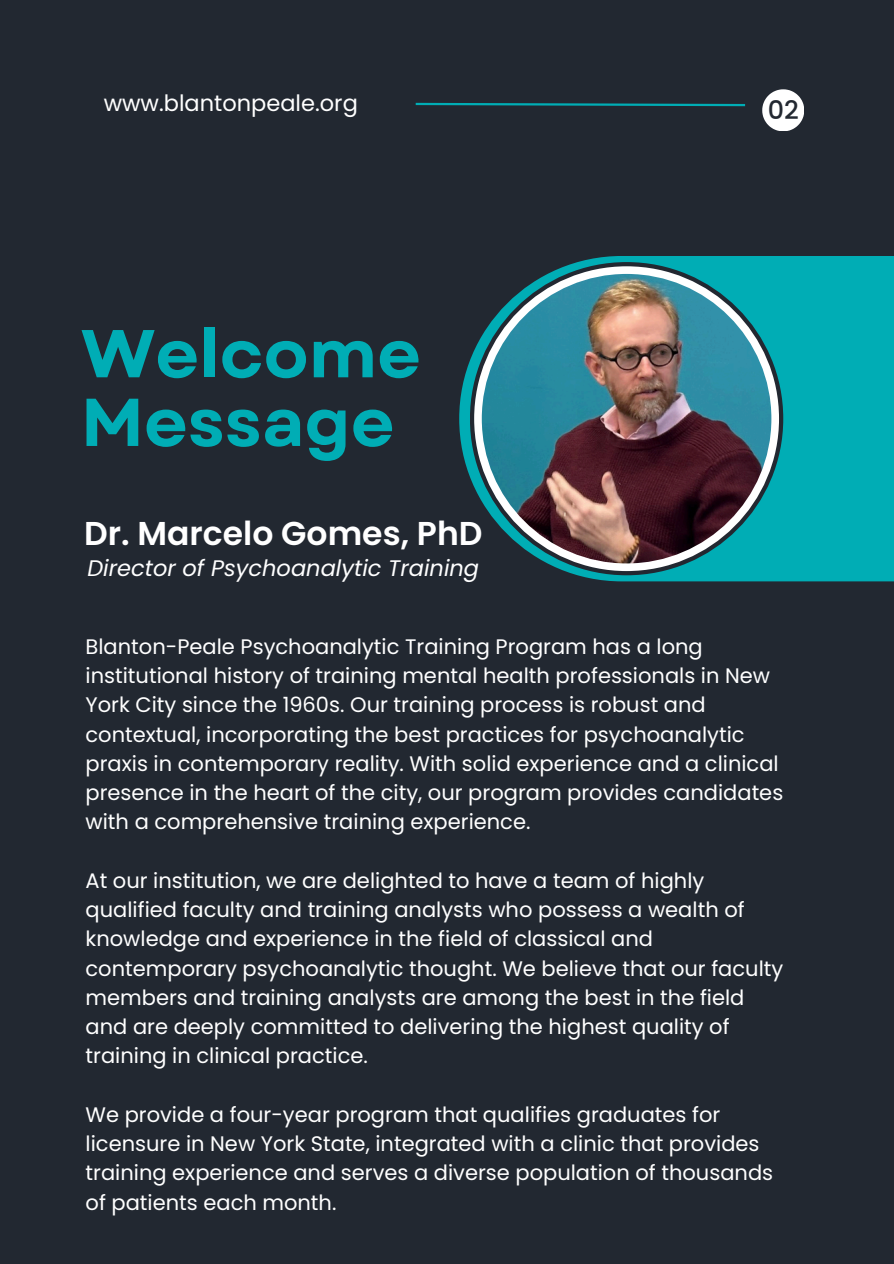
<style>
.page{position:relative;width:894px;height:1264px;background:#fff}
.page>*{position:absolute;margin:0;border:0;box-sizing:border-box;transform-origin:0 0}
.t1{font:700 67.5px/68.7px "Garet";color:#00adb5}
.t2{font:600 33px "Poppins";color:#fff}
.t3{font:500 25.5px "Poppins";color:#222831}
.t4{font:italic 22.5px "Poppins";color:#fff}
.t5{font:22.5px "Poppins";color:#fff}
.t6{font:21px/29.2px "Poppins";color:#fff}
</style>
<div class="page">
<div style="left:0;top:0;width:893px;height:1263px;background:#222831"></div>
<svg style="left:459px;top:256px;width:434px;height:325px;fill:#00adb5"></svg>
<svg style="left:470px;top:262px;width:313px;height:313px"></svg>
<div style="left:474px;top:266px;width:304px;height:305px;background:#fff;border-radius:50%"></div>
<img style="left:481px;top:274px;width:290px;height:289px;border-radius:50%">
<svg style="left:415px;top:102px;width:331px;height:5px"></svg>
<svg style="left:762px;top:89px;width:41px;height:42px"></svg>
<p class="t5" style="left:104px;top:87px;width:256px">www.blantonpeale.org</p>
<p class="t3" style="left:767px;top:92px;width:33px">02</p>
<h2 class="t1" style="left:81px;top:319px;width:341px">Welcome<br>Message</h2>
<h1 class="t2" style="left:84px;top:510px;width:400px">Dr. Marcelo Gomes, PhD</h1>
<p class="t4" style="left:87px;top:552px;width:393px">Director of Psychoanalytic Training</p>
<p class="t6" style="left:86px;top:631px;width:699px">Blanton-Peale Psychoanalytic Training Program has a long institutional history of training mental health professionals in New York City since the 1960s. Our training process is robust and contextual, incorporating the best practices for psychoanalytic praxis in contemporary reality. With solid experience and a clinical presence in the heart of the city, our program provides candidates with a comprehensive training experience.</p>
<p class="t6" style="left:86px;top:865px;width:699px">At our institution, we are delighted to have a team of highly qualified faculty and training analysts who possess a wealth of knowledge and experience in the field of classical and contemporary psychoanalytic thought. We believe that our faculty members and training analysts are among the best in the field and are deeply committed to delivering the highest quality of training in clinical practice.</p>
<p class="t6" style="left:86px;top:1099px;width:689px">We provide a four-year program that qualifies graduates for licensure in New York State, integrated with a clinic that provides training experience and serves a diverse population of thousands of patients each month.</p>
</div>
